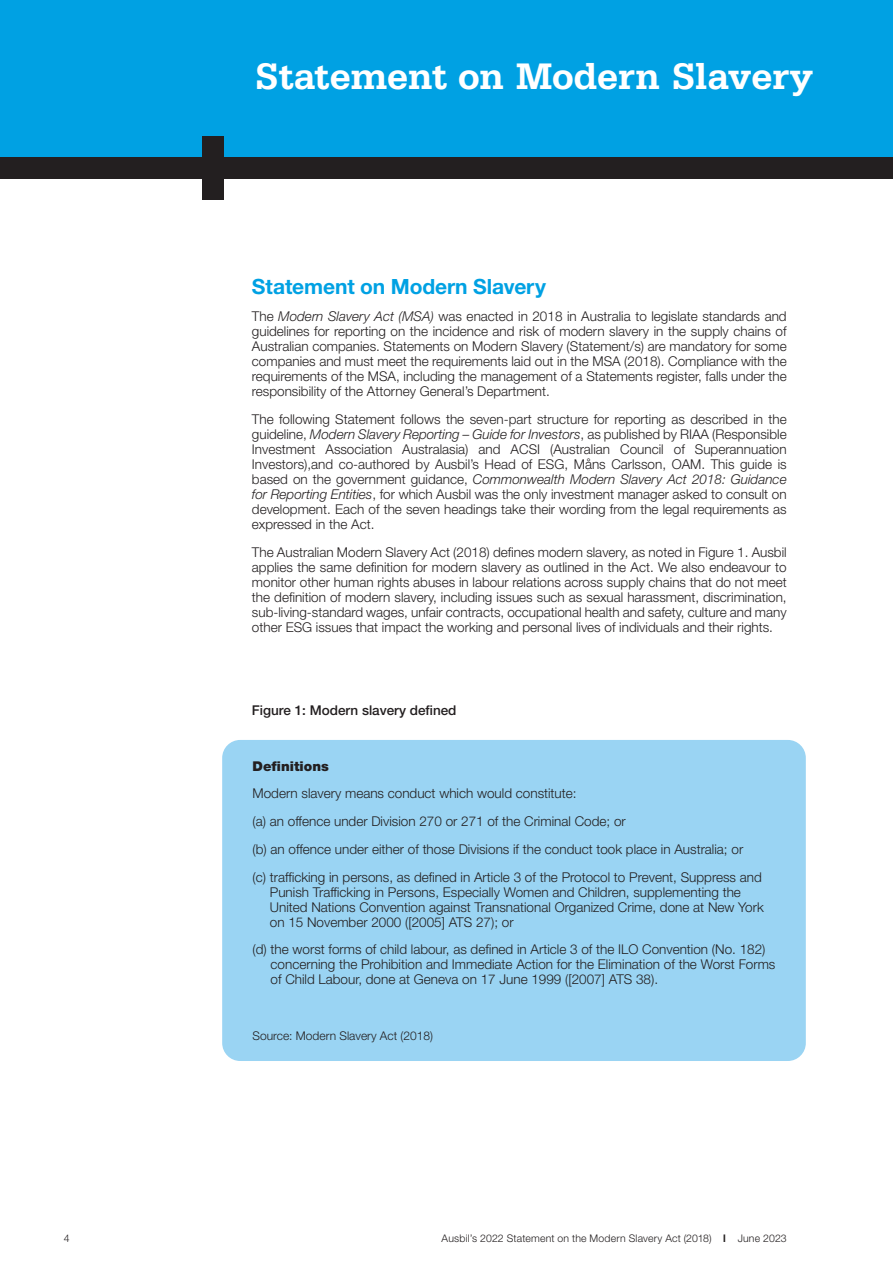
<style>
.page{position:relative;width:893px;height:1263px;background:#fff}
.page>*{position:absolute;margin:0;border:0;box-sizing:border-box;transform-origin:0 0}
.Title_white{font:700 39px "Serifa Std";letter-spacing:-.02em;color:#fff}
.Heading_1{font:700 21px "Helvetica Neue LT Std";letter-spacing:-.005em;color:#00a1e3}
.Body_text{font:300 13.5px/15px "Helvetica Neue LT Std";color:#231f20;text-align:justify}
.Body_text-2{font:500 13.5px "Helvetica Neue LT Std";color:#231f20}
.Body_text-3{font:900 13.5px "Helvetica Neue LT Std";color:#231f20}
.Body_text-4{font:300 12px "Helvetica Neue LT Std";color:#231f20}
.Page_number_right{font:300 10.5px "Helvetica Neue LT Std";letter-spacing:.02em;color:#231f20}
.s1{font-style:italic}
.s2{font-weight:700}
</style>
<div class="page">
<div style="left:0;top:0;width:893px;height:157px;background:#00a1e3"></div>
<div style="left:0;top:157px;width:893px;height:22px;background:#231f20"></div>
<div style="left:202px;top:136px;width:21px;height:64px;background:#231f20"></div>
<div style="left:222px;top:740px;width:584px;height:321px;background:#9ad4f3;border-radius:18px"></div>
<p class="Title_white" style="left:255px;top:54px;width:560px">Statement on Modern Slavery</p>
<p class="Heading_1" style="left:252px;top:273px;width:296px">Statement on Modern Slavery</p>
<p class="Body_text" style="left:252px;top:309px;width:536px">The <span class="s1">Modern Slavery Act (MSA)</span> was enacted in 2018 in Australia to legislate standards and guidelines for reporting on the incidence and risk of modern slavery in the supply chains of Australian companies. Statements on Modern Slavery (Statement/s) are mandatory for some companies and must meet the requirements laid out in the MSA (2018). Compliance with the requirements of the MSA, including the management of a Statements register, falls under the responsibility of the Attorney General’s Department.</p>
<p class="Body_text" style="left:252px;top:411px;width:536px">The following Statement follows the seven-part structure for reporting as described in the guideline, <span class="s1">Modern Slavery Reporting – Guide for Investors</span>, as published by RIAA (Responsible Investment Association Australasia) and ACSI (Australian Council of Superannuation Investors),and co-authored by Ausbil’s Head of ESG, Måns Carlsson, OAM. This guide is based on the government guidance, <span class="s1">Commonwealth Modern Slavery Act 2018: Guidance for Reporting Entities</span>, for which Ausbil was the only investment manager asked to consult on development. Each of the seven headings take their wording from the legal requirements as expressed in the Act.</p>
<p class="Body_text" style="left:252px;top:544px;width:536px">The Australian Modern Slavery Act (2018) defines modern slavery, as noted in Figure 1. Ausbil applies the same definition for modern slavery as outlined in the Act. We also endeavour to monitor other human rights abuses in labour relations across supply chains that do not meet the definition of modern slavery, including issues such as sexual harassment, discrimination, sub-living-standard wages, unfair contracts, occupational health and safety, culture and many other ESG issues that impact the working and personal lives of individuals and their rights.</p>
<p class="Body_text-2" style="left:252px;top:702px;width:206px">Figure 1: Modern slavery defined</p>
<p class="Body_text-3" style="left:253px;top:758px;width:78px">Definitions</p>
<p class="Body_text" style="left:253px;top:786px;width:326px">Modern slavery means conduct which would constitute:</p>
<p class="Body_text" style="left:253px;top:813px;width:375px">(a) an offence under Division 270 or 271 of the Criminal Code; or</p>
<p class="Body_text" style="left:253px;top:841px;width:492px">(b) an offence under either of those Divisions if the conduct took place in Australia; or</p>
<p class="Body_text" style="left:270px;top:869px;width:495px;text-align:left;text-indent:-17px">(c) trafficking in persons, as defined in Article 3 of the Protocol to Prevent, Suppress and Punish Trafficking in Persons, Especially Women and Children, supplementing the United Nations Convention against Transnational Organized Crime, done at New York on 15 November 2000 ([2005] ATS 27); or</p>
<p class="Body_text" style="left:271px;top:942px;width:506px;text-align:left;text-indent:-18px">(d) the worst forms of child labour, as defined in Article 3 of the ILO Convention (No. 182) concerning the Prohibition and Immediate Action for the Elimination of the Worst Forms of Child Labour, done at Geneva on 17 June 1999 ([2007] ATS 38).</p>
<p class="Body_text-4" style="left:253px;top:1028px;width:182px">Source: Modern Slavery Act (2018)</p>
<p class="Page_number_right" style="left:64px;top:1231px;width:7px">4</p>
<p class="Page_number_right" style="left:442px;top:1231px;width:347px">Ausbil’s 2022 Statement on the Modern Slavery Act (2018) <span class="s2">l</span> June 2023</p>
</div>
